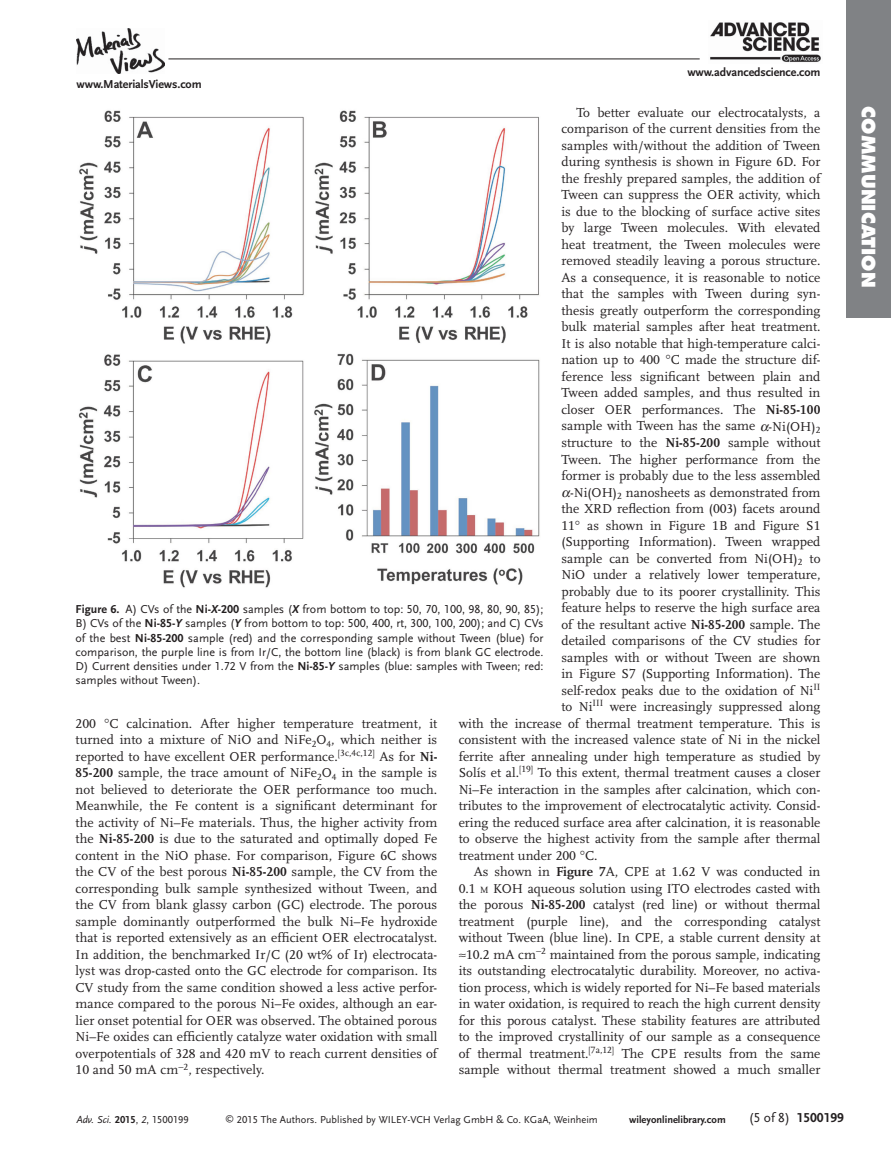
<style>
.page{position:relative;width:891px;height:1175px;background:#fff}
.page>*{position:absolute;margin:0;border:0;box-sizing:border-box;transform-origin:0 0}
.t1{font:800 18px "Futura";letter-spacing:.005em;color:#fff}
.t2{font:13.5px/16.5px "Scala LF";color:#231f20;text-align:justify}
.t3{font:700 13.5px "Scala Sans LF";color:#231f20}
.t4{font:12px/14.2px "Scala Sans LF";color:#231f20;text-align:justify}
.t5{font:700 12px "Scala Sans LF";letter-spacing:-.01em;color:#231f20}
.t6{font:10.5px "Scala Sans LF";color:#231f20}
.t7{font:700 10.5px "Scala Sans LF";color:#231f20}
.t8{font:italic 10.5px "Scala Sans LF";color:#231f20}
.s1{font-weight:700}
.s2{font-size:9.45px}
.s3{font-weight:700;font-style:italic}
.s4{font-weight:700;font-style:normal}
.s5{font-style:normal}
.s6{font-size:9px}
.s7{font-weight:400}
</style>
<div class="page">
<div style="left:846px;top:0;width:45px;height:317px;background:#808285"></div>
<img style="left:77px;top:28px;width:88px;height:45px">
<hr style="left:168px;top:59px;width:532px;height:1px;background:#231f20">
<img style="left:710px;top:22px;width:111px;height:41px">
<img style="left:78px;top:110px;width:462px;height:478px">
<p class="t5" style="left:77px;top:79px;width:127px">www.MaterialsViews.com</p>
<p class="t5" style="left:687px;top:66px;width:135px">www.advancedscience.com</p>
<p class="t2" style="left:576px;top:105px;width:246px">To better evaluate our electrocatalysts, a</p>
<p class="t2" style="left:561px;top:121px;width:261px">comparison of the current densities from the</p>
<p class="t2" style="left:561px;top:138px;width:261px">samples with/without the addition of Tween</p>
<p class="t2" style="left:561px;top:154px;width:261px">during synthesis is shown in Figure 6 D. For</p>
<p class="t2" style="left:561px;top:171px;width:261px">the freshly prepared samples, the addition of</p>
<p class="t2" style="left:561px;top:187px;width:261px">Tween can suppress the OER activity, which</p>
<p class="t2" style="left:561px;top:204px;width:261px">is due to the blocking of surface active sites</p>
<p class="t2" style="left:561px;top:220px;width:261px">by large Tween molecules. With elevated</p>
<p class="t2" style="left:561px;top:237px;width:261px">heat treatment, the Tween molecules were</p>
<p class="t2" style="left:561px;top:253px;width:261px">removed steadily leaving a porous structure.</p>
<p class="t2" style="left:561px;top:270px;width:261px">As a consequence, it is reasonable to notice</p>
<p class="t2" style="left:561px;top:286px;width:261px">that the samples with Tween during syn-</p>
<p class="t2" style="left:561px;top:303px;width:261px">thesis greatly outperform the corresponding</p>
<p class="t2" style="left:561px;top:319px;width:261px">bulk material samples after heat treatment.</p>
<p class="t2" style="left:561px;top:336px;width:261px">It is also notable that high-temperature calci-</p>
<p class="t2" style="left:561px;top:352px;width:261px">nation up to 400 C made the structure dif-</p>
<p class="t2" style="left:561px;top:369px;width:261px">ference less significant between plain and</p>
<p class="t2" style="left:561px;top:385px;width:261px">Tween added samples, and thus resulted in</p>
<p class="t2" style="left:561px;top:402px;width:261px">closer OER performances. The <span class="s1">Ni-85-100</span></p>
<p class="t2" style="left:561px;top:418px;width:261px">sample with Tween has the same -Ni(OH) <sub>2</sub></p>
<p class="t2" style="left:561px;top:435px;width:261px">structure to the <span class="s1">Ni-85-200</span> sample without</p>
<p class="t2" style="left:561px;top:451px;width:261px">Tween. The higher performance from the</p>
<p class="t2" style="left:561px;top:468px;width:261px">former is probably due to the less assembled</p>
<p class="t2" style="left:570px;top:484px;width:252px">-Ni(OH) <sub>2</sub> nanosheets as demonstrated from</p>
<p class="t2" style="left:561px;top:501px;width:261px">the XRD reflection from (003) facets around</p>
<p class="t2" style="left:561px;top:517px;width:260px">11 as shown in Figure 1 B and Figure S1</p>
<p class="t2" style="left:561px;top:534px;width:261px">(Supporting Information). Tween wrapped</p>
<p class="t2" style="left:561px;top:550px;width:261px">sample can be converted from Ni(OH) <sub>2</sub> to</p>
<p class="t2" style="left:561px;top:567px;width:261px">NiO under a relatively lower temperature,</p>
<p class="t2" style="left:561px;top:583px;width:261px">probably due to its poorer crystallinity. This</p>
<p class="t2" style="left:561px;top:600px;width:261px">feature helps to reserve the high surface area</p>
<p class="t2" style="left:561px;top:616px;width:261px">of the resultant active <span class="s1">Ni-85-200</span> sample. The</p>
<p class="t2" style="left:561px;top:633px;width:261px">detailed comparisons of the CV studies for</p>
<p class="t2" style="left:561px;top:649px;width:261px">samples with or without Tween are shown</p>
<p class="t2" style="left:561px;top:666px;width:261px">in Figure S7 (Supporting Information). The</p>
<p class="t2" style="left:561px;top:682px;width:261px">self-redox peaks due to the oxidation of Ni <sup>II</sup></p>
<p class="t2" style="left:561px;top:699px;width:261px">to Ni <sup>III</sup> were increasingly suppressed along</p>
<p class="t2" style="left:459px;top:715px;width:363px">with the increase of thermal treatment temperature. This is</p>
<p class="t2" style="left:459px;top:732px;width:363px">consistent with the increased valence state of Ni in the nickel</p>
<p class="t2" style="left:459px;top:748px;width:363px">ferrite after annealing under high temperature as studied by</p>
<p class="t2" style="left:459px;top:765px;width:363px">Solís et al. <sup>[</sup> <sup>19</sup> <sup>]</sup> To this extent, thermal treatment causes a closer</p>
<p class="t2" style="left:459px;top:781px;width:363px">Ni–Fe interaction in the samples after calcination, which con-</p>
<p class="t2" style="left:459px;top:798px;width:363px">tributes to the improvement of electrocatalytic activity. Consid-</p>
<p class="t2" style="left:459px;top:814px;width:363px">ering the reduced surface area after calcination, it is reasonable</p>
<p class="t2" style="left:459px;top:831px;width:363px">to observe the highest activity from the sample after thermal</p>
<p class="t2" style="left:459px;top:847px;width:140px">treatment under 200 C.</p>
<p class="t2" style="left:474px;top:864px;width:348px">As shown in <span class="s1">Figure 7</span> A, CPE at 1.62 V was conducted in</p>
<p class="t2" style="left:459px;top:880px;width:363px">0.1 <span class="s2">M</span> KOH aqueous solution using ITO electrodes casted with</p>
<p class="t2" style="left:459px;top:897px;width:363px">the porous <span class="s1">Ni-85-200</span> catalyst (red line) or without thermal</p>
<p class="t2" style="left:459px;top:913px;width:363px">treatment (purple line), and the corresponding catalyst</p>
<p class="t2" style="left:459px;top:930px;width:363px">without Tween (blue line). In CPE, a stable current density at</p>
<p class="t2" style="left:459px;top:946px;width:363px">≈10.2 mA cm −<sup>2</sup> maintained from the porous sample, indicating</p>
<p class="t2" style="left:459px;top:963px;width:363px">its outstanding electrocatalytic durability. Moreover, no activa-</p>
<p class="t2" style="left:459px;top:979px;width:363px">tion process, which is widely reported for Ni–Fe based materials</p>
<p class="t2" style="left:459px;top:996px;width:363px">in water oxidation, is required to reach the high current density</p>
<p class="t2" style="left:459px;top:1012px;width:363px">for this porous catalyst. These stability features are attributed</p>
<p class="t2" style="left:459px;top:1029px;width:363px">to the improved crystallinity of our sample as a consequence</p>
<p class="t2" style="left:459px;top:1045px;width:363px">of thermal treatment. <sup>[</sup> <sup>7a</sup> <sup>,</sup> <sup>12</sup> <sup>]</sup> The CPE results from the same</p>
<p class="t2" style="left:459px;top:1062px;width:363px">sample without thermal treatment showed a much smaller</p>
<p class="t4" style="left:76px;top:602px;width:469px"><span class="s1">Figure 6.</span> A) CVs of the <span class="s1">Ni-</span> <span class="s3">X</span> <span class="s1">-200</span> samples ( <span class="s3">X</span> from bottom to top: 50, 70, 100, 98, 80, 90, 85); B) CVs of the <span class="s1">Ni-85-</span> <span class="s3">Y</span> samples ( <span class="s3">Y</span> from bottom to top: 500, 400, rt, 300, 100, 200); and C) CVs of the best <span class="s1">Ni-85-200</span> sample (red) and the corresponding sample without Tween (blue) for comparison, the purple line is from Ir/C, the bottom line (black) is from blank GC electrode.<br>D) Current densities under 1.72 V from the <span class="s1">Ni-85-</span> <span class="s3">Y</span> samples (blue: samples with Tween; red: samples without Tween).</p>
<p class="t2" style="left:76px;top:715px;width:363px">200 C calcination. After higher temperature treatment, it turned into a mixture of NiO and NiFe <sub>2</sub> O <sub>4</sub> , which neither is reported to have excellent OER performance. <sup>[</sup> <sup>3c</sup> <sup>,</sup> <sup>4c</sup> <sup>,</sup> <sup>12</sup> <sup>]</sup> As for <span class="s1">Ni-85-200</span> sample, the trace amount of NiFe <sub>2</sub> O <sub>4</sub> in the sample is not believed to deteriorate the OER performance too much.<br>Meanwhile, the Fe content is a significant determinant for the activity of Ni–Fe materials. Thus, the higher activity from the <span class="s1">Ni-85-200</span> is due to the saturated and optimally doped Fe content in the NiO phase. For comparison, Figure 6 C shows the CV of the best porous <span class="s1">Ni-85-200</span> sample, the CV from the corresponding bulk sample synthesized without Tween, and the CV from blank glassy carbon (GC) electrode. The porous sample dominantly outperformed the bulk Ni–Fe hydroxide that is reported extensively as an efficient OER electrocatalyst.<br>In addition, the benchmarked Ir/C (20 wt% of Ir) electrocata&shy;lyst was drop-casted onto the GC electrode for comparison. Its CV study from the same condition showed a less active perfor&shy;mance compared to the porous Ni–Fe oxides, although an ear&shy;lier onset potential for OER was observed. The obtained porous Ni–Fe oxides can efficiently catalyze water oxidation with small overpotentials of 328 and 420 mV to reach current densities of 10 and 50 mA cm −<sup>2</sup> , respectively.</p>
<p class="t8" style="left:77px;top:1114px;width:114px">Adv. Sci. <span class="s4">2015</span><span class="s5">,</span> 2<span class="s5">, 1500199</span></p>
<p class="t6" style="left:225px;top:1114px;width:374px"><span class="s6">©</span> 2015 The Authors. Published by WILEY-VCH Verlag GmbH &amp; Co. KGaA, Weinheim</p>
<p class="t7" style="left:629px;top:1114px;width:98px">wileyonlinelibrary.com</p>
<p class="t3" style="left:749px;top:1111px;width:97px"><span class="s7">(5 of 8)</span> 1500199</p>
<h1 class="t1" style="left:876px;top:106px;width:183px;rotate:90deg">COMMUNICATION</h1>
</div>
